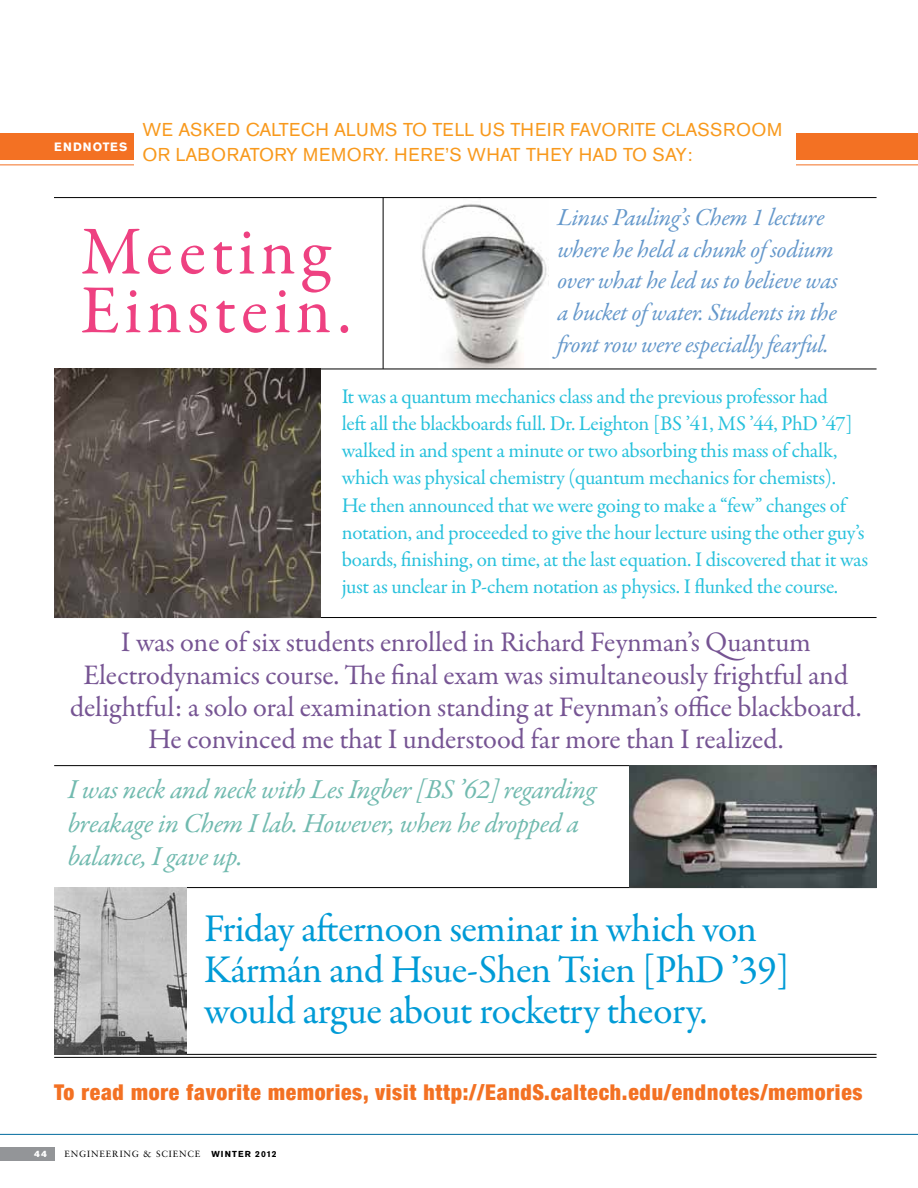
<style>
.page{position:relative;width:918px;height:1188px;background:#fff}
.page>*{position:absolute;margin:0;border:0;box-sizing:border-box;transform-origin:0 0}
.t1{font:69px/58.7px "Garamond Premr Pro";letter-spacing:.07em;color:#ee4181}
.t2{font:39.6px/41.2px "Garamond Premr Pro";letter-spacing:-.02em;color:#009bd6}
.t3{font:28.5px/32.2px "Garamond Premr Pro";letter-spacing:-.01em;color:#765493;text-align:center}
.t4{font:italic 27.6px/33.3px "Garamond Premr Pro";letter-spacing:-.02em;color:#71baaf}
.t5{font:italic 24.6px/31.8px "Garamond Premr Pro";letter-spacing:-.015em;color:#6598cb}
.t6{font:900 condensed 21.75px "Helvetica Neue";letter-spacing:.035em;color:#f37123}
.t7{font:21px/27.3px "Garamond Premr Pro";letter-spacing:-.015em;color:#27c1dc}
.t8{font:18.45px/25.3px "Akzidenz Grotesk BE";letter-spacing:.01em;color:#f8991d}
.t9{font:700 12px "Akzidenz Grotesk Pro";letter-spacing:.1em;color:#fff}
.t10{font:9px "Sabon LT Std";letter-spacing:.1em;color:#000}
.t11{font:9px "Akzidenz Grotesk Pro Super";color:#fff}
.s1{font-family:"Akzidenz Grotesk Pro";font-weight:700;font-size:8.7px}
</style>
<div class="page">
<img style="left:420px;top:198px;width:128px;height:170px">
<div style="left:0;top:1147px;width:54px;height:14px;background:#939598"></div>
<hr style="left:0;top:1134px;width:918px;height:1px;background:#006a9e">
<div style="left:0;top:133px;width:918px;height:27px;background:#f37123"></div>
<hr style="left:0;top:165px;width:918px;height:1px;background:#f37123">
<hr style="left:54px;top:197px;width:823px;height:1px;background:#000">
<div style="left:134px;top:122px;width:662px;height:49px;background:#fff"></div>
<hr style="left:54px;top:369px;width:823px;height:1px;background:#000">
<hr style="left:54px;top:617px;width:823px;height:1px;background:#000">
<hr style="left:54px;top:887px;width:823px;height:1px;background:#000">
<hr style="left:54px;top:1054px;width:823px;height:1px;background:#000">
<hr style="left:54px;top:765px;width:823px;height:1px;background:#000">
<img style="left:54px;top:369px;width:266px;height:248px">
<img style="left:630px;top:766px;width:247px;height:122px">
<img style="left:54px;top:888px;width:133px;height:166px">
<hr style="left:383px;top:197px;width:1px;height:172px;background:#000">
<hr style="left:54px;top:1057px;width:823px;height:1px;background:#000">
<p class="t9" style="left:54px;top:139px;width:73px">ENDNOTES</p>
<p class="t8" style="left:142px;top:117px;width:641px">WE ASKED CALTECH ALUMS TO TELL US THEIR FAVORITE CLASSROOM<br>OR LABORATORY MEMORY. H ERE’S WHAT THEY HAD TO SAY:</p>
<h1 class="t1" style="left:81px;top:224px;width:272px">Meeting<br>Einstein.</h1>
<p class="t5" style="left:557px;top:202px;width:282px">Linus Pauling’s Chem 1 lecture where he held a chunk of sodium over what he led us to believe was a bucket of water. Students in the front row were especially fearful.</p>
<p class="t7" style="left:342px;top:383px;width:528px">It was a quantum mechanics class and the previous professor had<br>left all the blackboards full. Dr. Leighton [BS ’41, MS ’44, PhD ’47] walked in and spent a minute or two absorbing this mass of chalk, which was physical chemistry (quantum mechanics for chemists).<br>He then announced that we were going to make a “few” changes of notation, and proceeded to give the hour lecture using the other guy’s boards, finishing, on time, at the last equation. I discovered that it was just as unclear in P-chem notation as physics. I flunked the course.</p>
<p class="t3" style="left:70px;top:627px;width:793px">I was one of six students enrolled in Richard Feynman’s Quantum Electrodynamics course. The final exam was simultaneously frightful and delightful: a solo oral examination standing at Feynman’s office blackboard.<br>He convinced me that I understood far more than I realized.</p>
<h3 class="t4" style="left:68px;top:775px;width:530px">I was neck and neck with Les Ingber [BS ’62] regarding breakage in Chem I lab. However, when he dropped a balance, I gave up.</h3>
<h2 class="t2" style="left:204px;top:908px;width:587px">Friday afternoon seminar in which von<br>Kármán and Hsue-Shen Tsien [PhD ’39] would argue about rocketry theory.</h2>
<p class="t6" style="left:54px;top:1079px;width:810px">To read more favorite memories, visit http://EandS.caltech.edu/endnotes/memories</p>
<p class="t11" style="left:34px;top:1148px;width:14px">44</p>
<p class="t10" style="left:64px;top:1149px;width:214px">ENGINEERING &amp; SCIENCE <span class="s1">WINTER 2012</span></p>
</div>
